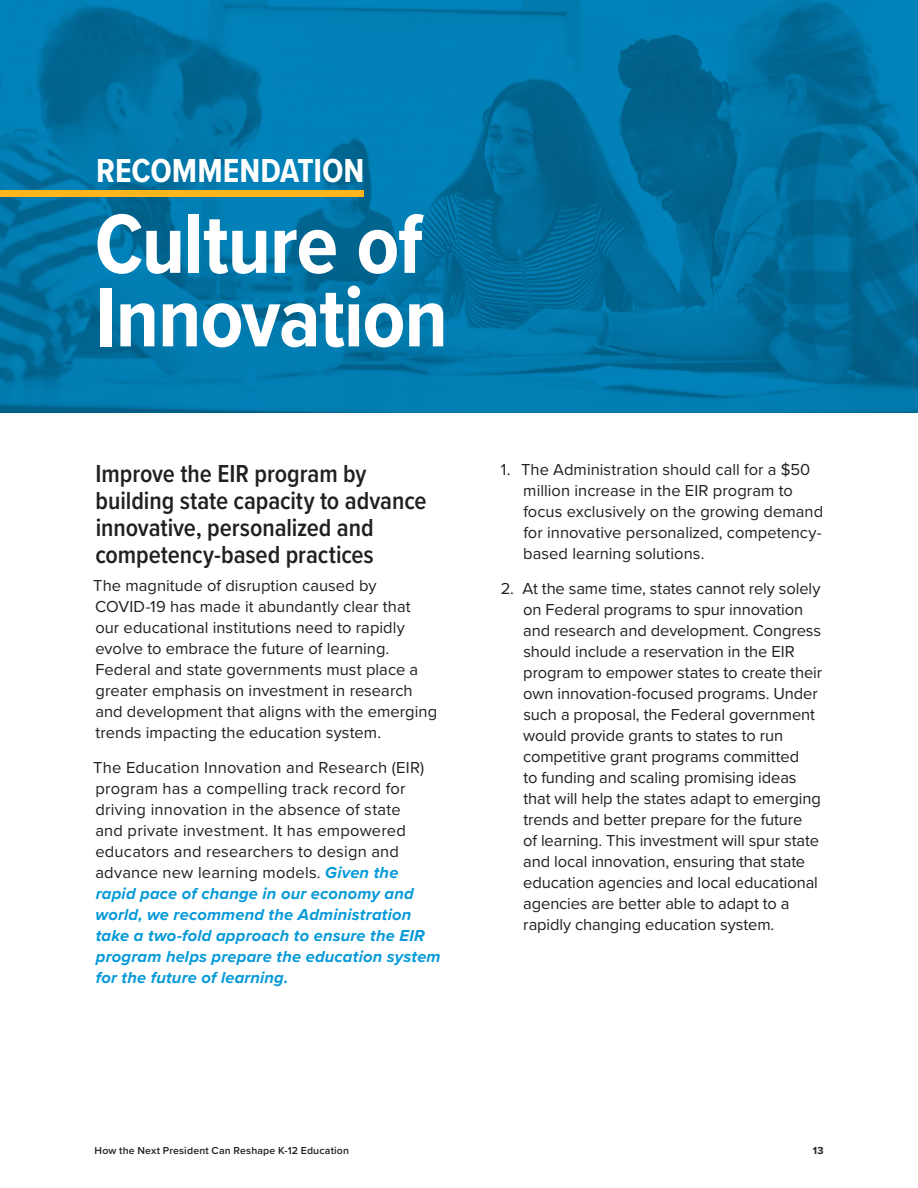
<style>
.page{position:relative;width:918px;height:1188px;background:#fff}
.page>*{position:absolute;margin:0;border:0;box-sizing:border-box;transform-origin:0 0}
.t1{font:700 87px/73.5px "Proxima Nova Cond";letter-spacing:-.015em;color:#fff}
.t2{font:700 34.5px "Proxima Nova Cond";color:#fff}
.t3{font:600 25.5px/27px "Proxima Nova Cond";letter-spacing:-.005em;color:#231f20}
.t4{font:16.5px/21px "Proxima Nova";color:#231f20}
.t5{font:600 10.5px "Proxima Nova";letter-spacing:.02em;color:#231f20}
.t6{font:700 10.5px "Proxima Nova";color:#231f20}
.s1{font-weight:700;font-style:italic;color:#069ad9}
</style>
<div class="page">
<img style="left:0;top:0;width:918px;height:413px">
<div style="left:0;top:190px;width:364px;height:6px;background:#fcb61c"></div>
<h2 class="t2" style="left:96px;top:156px;width:270px">RECOMMENDATION</h2>
<h1 class="t1" style="left:95px;top:212px;width:355px">Culture of<br>Innovation</h1>
<h3 class="t3" style="left:95px;top:462px;width:333px">Improve the EIR program by building state capacity to advance innovative, personalized and competency-based practices</h3>
<p class="t4" style="left:93px;top:575px;width:345px">The magnitude of disruption caused by COVID-19 has made it abundantly clear that<br>our educational institutions need to rapidly evolve to embrace the future of learning.<br>Federal and state governments must place a greater emphasis on investment in research and development that aligns with the emerging trends impacting the education system.</p>
<p class="t4" style="left:93px;top:757px;width:349px">The Education Innovation and Research (EIR) program has a compelling track record for driving innovation in the absence of state<br>and private investment. It has empowered educators and researchers to design and advance new learning models. <span class="s1">Given the<br>rapid pace of change in our economy and world, we recommend the Administration take a two-fold approach to ensure the EIR program helps prepare the education system for the future of learning.</span></p>
<p class="t4" style="left:523px;top:460px;width:301px;text-indent:-22px">1. The Administration should call for a $50 million increase in the EIR program to focus exclusively on the growing demand for innovative personalized, competency&shy;based learning solutions.</p>
<p class="t4" style="left:523px;top:578px;width:301px;text-indent:-22px">2. At the same time, states cannot rely solely on Federal programs to spur innovation and research and development. Congress should include a reservation in the EIR program to empower states to create their own innovation-focused programs. Under such a proposal, the Federal government would provide grants to states to run competitive grant programs committed<br>to funding and scaling promising ideas that will help the states adapt to emerging trends and better prepare for the future<br>of learning. This investment will spur state and local innovation, ensuring that state education agencies and local educational agencies are better able to adapt to a rapidly changing education system.</p>
<p class="t5" style="left:94px;top:1146px;width:256px">How the Next President Can Reshape K-12 Education</p>
<p class="t6" style="left:813px;top:1146px;width:12px">13</p>
</div>
